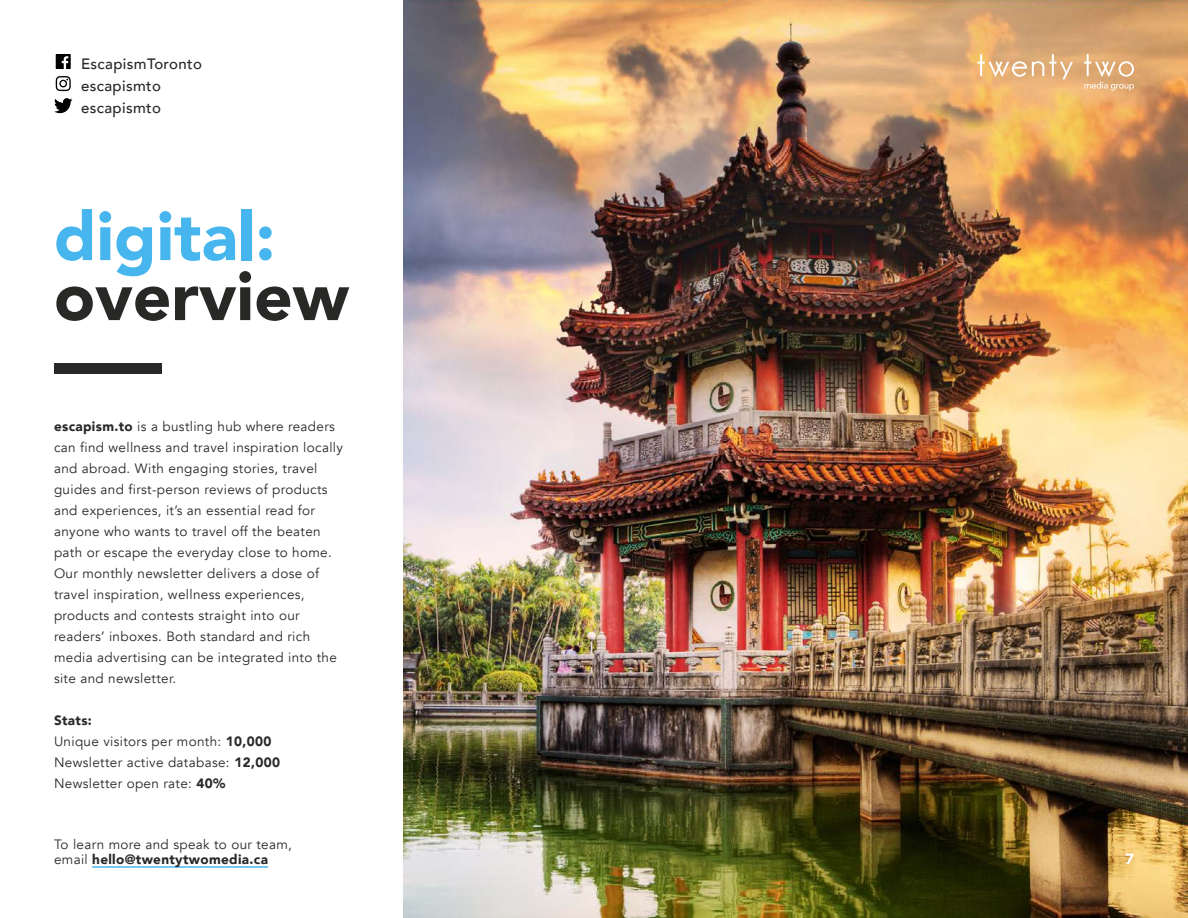
<style>
.page{position:relative;width:1188px;height:918px;background:#fff}
.page>*{position:absolute;margin:0;border:0;box-sizing:border-box;transform-origin:0 0}
.t1{font:900 67.5px "Avenir";color:#48b6ee}
.t2{font:900 67.5px "Avenir";color:#282827}
.t3{font:500 15px/22px "Avenir";letter-spacing:.025em;color:#282827}
.t4{font:900 15px "Avenir";color:#fff}
.t5{font:13.5px/21px "Avenir";letter-spacing:.025em;color:#282827}
.s1{font-weight:900}
</style>
<div class="page">
<img style="left:403px;top:0;width:785px;height:918px">
<div style="left:54px;top:363px;width:108px;height:11px;background:#282827"></div>
<hr style="left:92px;top:866px;width:176px;height:2px;background:#48b6ee">
<svg style="left:56px;top:54px;width:15px;height:15px"></svg>
<svg style="left:56px;top:76px;width:15px;height:15px"></svg>
<svg style="left:54px;top:98px;width:18px;height:15px"></svg>
<svg style="left:977px;top:54px;width:96px;height:25px;background:#e7bc8d"></svg>
<svg style="left:1084px;top:54px;width:50px;height:37px;background:#e5b98b"></svg>
<p class="t3" style="left:81px;top:52px;width:123px">EscapismToronto escapismto escapismto</p>
<h1 class="t1" style="left:54px;top:179px;width:223px">digital:</h1>
<h1 class="t2" style="left:54px;top:239px;width:296px">overview</h1>
<p class="t5" style="left:54px;top:416px;width:291px"><span class="s1">escapism.to</span> is a bustling hub where readers can find wellness and travel inspiration locally and abroad. With engaging stories, travel guides and first-person reviews of products and experiences, it’s an essential read for anyone who wants to travel off the beaten path or escape the everyday close to home.<br>Our monthly newsletter delivers a dose of travel inspiration, wellness experiences, products and contests straight into our readers’ inboxes. Both standard and rich media advertising can be integrated into the site and newsletter.</p>
<p class="t5" style="left:54px;top:711px;width:228px"><span class="s1">Stats:<br></span>Unique visitors per month: <span class="s1">10,000<br></span>Newsletter active database: <span class="s1">12,000<br></span>Newsletter open rate: <span class="s1">40%</span></p>
<p class="t5" style="left:54px;top:837px;width:240px;line-height:15px">To learn more and speak to our team, email <span class="s1">hello@twentytwomedia.ca</span></p>
<p class="t4" style="left:1125px;top:846px;width:10px">7</p>
</div>
